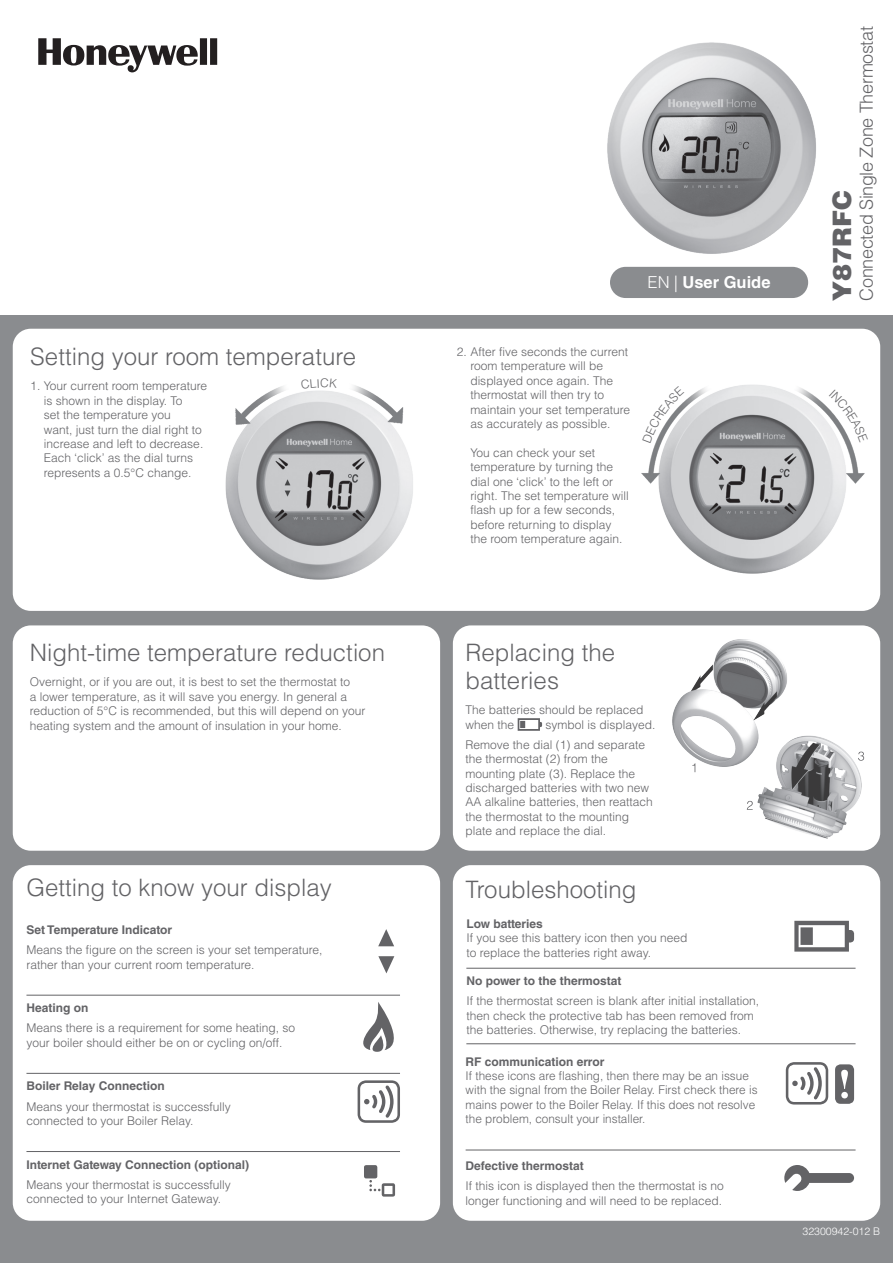
<style>
.page{position:relative;width:893px;height:1263px;background:#fff}
.page>*{position:absolute;margin:0;border:0;box-sizing:border-box;transform-origin:0 0}
.t1{font:900 25.5px "Helvetica LT Std";color:#636366}
.t2{font:300 24px/27.9px "Helvetica LT Std";color:#636366}
.t3{font:300 18px "Helvetica LT Std";letter-spacing:-.02em;color:#636366}
.t4{font:700 16.5px "Helvetica LT Std";color:#fff}
.BODY{font:300 12px/14.4px "Helvetica LT Std";color:#636366}
.BODY_BOLD{font:700 12px "Helvetica LT Std";color:#636366}
.t5{font:300 10.5px "Helvetica LT Std";color:#fff}
.s1{font-weight:300}
</style>
<div class="page">
<div style="left:0;top:316px;width:893px;height:947px;background:#8a8c8f"></div>
<div style="left:13px;top:329px;width:867px;height:282px;background:#fff;border-radius:18px"></div>
<div style="left:13px;top:625px;width:427px;height:226px;background:#fff;border-radius:18px"></div>
<div style="left:13px;top:865px;width:427px;height:356px;background:#fff;border-radius:18px"></div>
<div style="left:453px;top:865px;width:427px;height:356px;background:#fff;border-radius:18px"></div>
<div style="left:453px;top:625px;width:427px;height:226px;background:#fff;border-radius:18px"></div>
<svg style="left:518px;top:718px;width:24px;height:13px"></svg>
<img style="left:672px;top:640px;width:115px;height:133px">
<img style="left:750px;top:724px;width:115px;height:114px">
<svg style="left:38px;top:38px;width:179px;height:34px"></svg>
<div style="left:610px;top:267px;width:198px;height:31px;background:#8a8c8f;border-radius:16px"></div>
<img style="left:607px;top:42px;width:209px;height:212px">
<hr style="left:466px;top:968px;width:389px;height:1px;background:#636366">
<hr style="left:466px;top:1043px;width:389px;height:1px;background:#636366">
<hr style="left:466px;top:1150px;width:389px;height:1px;background:#636366">
<svg style="left:784px;top:1165px;width:70px;height:26px"></svg>
<svg style="left:794px;top:921px;width:60px;height:30px"></svg>
<svg style="left:786px;top:1062px;width:42px;height:42px"></svg>
<svg style="left:835px;top:1064px;width:19px;height:40px"></svg>
<svg style="left:378px;top:929px;width:16px;height:44px"></svg>
<svg style="left:363px;top:1002px;width:31px;height:50px"></svg>
<svg style="left:364px;top:1165px;width:31px;height:31px"></svg>
<svg style="left:358px;top:1080px;width:42px;height:43px"></svg>
<hr style="left:26px;top:995px;width:374px;height:1px;background:#636366">
<hr style="left:26px;top:1073px;width:374px;height:1px;background:#636366">
<hr style="left:26px;top:1151px;width:374px;height:1px;background:#636366">
<svg style="left:692px;top:763px;width:3px;height:9px"></svg>
<svg style="left:747px;top:801px;width:6px;height:9px"></svg>
<svg style="left:858px;top:752px;width:6px;height:9px"></svg>
<img style="left:225px;top:385px;width:188px;height:195px">
<img style="left:641px;top:385px;width:224px;height:189px">
<svg style="left:301px;top:385px;width:37px;height:5px"></svg>
<svg style="left:829px;top:389px;width:36px;height:53px"></svg>
<svg style="left:642px;top:386px;width:42px;height:57px"></svg>
<h1 class="t2" style="left:30px;top:342px;width:327px">Setting your room temperature</h1>
<p class="BODY" style="left:44px;top:379px;width:165px;text-indent:-13px">1. Your current room temperature is shown in the display. To<br>set the temperature you<br>want, just turn the dial right to increase and left to decrease.<br>Each ‘click’ as the dial turns represents a 0.5°C change.</p>
<p class="t4" style="left:648px;top:272px;width:124px"><span class="s1">EN |</span> User Guide</p>
<p class="BODY" style="left:470px;top:344px;width:161px;text-indent:-13px">2. After five seconds the current room temperature will be displayed once again. The thermostat will then try to maintain your set temperature as accurately as possible.</p>
<p class="BODY" style="left:470px;top:445px;width:160px">You can check your set temperature by turning the dial one ‘click’ to the left or right. The set temperature will flash up for a few seconds, before returning to display the room temperature again.</p>
<p class="t3" style="left:855px;top:301px;width:276px;rotate:-90deg">Connected Single Zone Thermostat</p>
<p class="t1" style="left:825px;top:301px;width:112px;rotate:-90deg">Y87RFC</p>
<h1 class="t2" style="left:30px;top:638px;width:357px">Night-time temperature reduction</h1>
<p class="BODY" style="left:30px;top:675px;width:337px">Overnight, or if you are out, it is best to set the thermostat to<br>a lower temperature, as it will save you energy. In general a reduction of 5°C is recommended, but this will depend on your heating system and the amount of insulation in your home.</p>
<h1 class="t2" style="left:466px;top:638px;width:151px">Replacing the batteries</h1>
<p class="BODY" style="left:466px;top:703px;width:179px">The batteries should be replaced when the</p>
<p class="BODY" style="left:545px;top:717px;width:112px">symbol is displayed.</p>
<p class="BODY" style="left:466px;top:737px;width:189px">Remove the dial (1) and separate the thermostat (2) from the mounting plate (3). Replace the discharged batteries with two new<br>AA alkaline batteries, then reattach the thermostat to the mounting plate and replace the dial.</p>
<h1 class="t2" style="left:26px;top:874px;width:307px">Getting to know your display</h1>
<h1 class="t2" style="left:466px;top:875px;width:172px">Troubleshooting</h1>
<p class="BODY_BOLD" style="left:466px;top:916px;width:78px">Low batteries</p>
<p class="BODY" style="left:466px;top:930px;width:223px">If you see this battery icon then you need to replace the batteries right away.</p>
<p class="BODY_BOLD" style="left:466px;top:974px;width:157px">No power to the thermostat</p>
<p class="BODY" style="left:466px;top:994px;width:294px">If the thermostat screen is blank after initial installation, then check the protective tab has been removed from the batteries. Otherwise, try replacing the batteries.</p>
<p class="BODY_BOLD" style="left:466px;top:1054px;width:140px">RF communication error</p>
<p class="BODY" style="left:466px;top:1068px;width:293px">If these icons are flashing, then there may be an issue with the signal from the Boiler Relay. First check there is mains power to the Boiler Relay. If this does not resolve the problem, consult your installer.</p>
<p class="BODY_BOLD" style="left:466px;top:1159px;width:120px">Defective thermostat</p>
<p class="BODY" style="left:466px;top:1179px;width:260px">If this icon is displayed then the thermostat is no longer functioning and will need to be replaced.</p>
<p class="BODY_BOLD" style="left:26px;top:922px;width:147px">Set Temperature Indicator</p>
<p class="BODY" style="left:26px;top:942px;width:298px">Means the figure on the screen is your set temperature, rather than your current room temperature.</p>
<p class="BODY_BOLD" style="left:26px;top:1001px;width:64px">Heating on</p>
<p class="BODY" style="left:26px;top:1021px;width:270px">Means there is a requirement for some heating, so your boiler should either be on or cycling on/off.</p>
<p class="BODY_BOLD" style="left:26px;top:1079px;width:140px">Boiler Relay Connection</p>
<p class="BODY" style="left:26px;top:1099px;width:206px">Means your thermostat is successfully connected to your Boiler Relay.</p>
<p class="BODY_BOLD" style="left:26px;top:1157px;width:224px">Internet Gateway Connection (optional)</p>
<p class="BODY" style="left:26px;top:1177px;width:206px">Means your thermostat is successfully connected to your Internet Gateway.</p>
<p class="t5" style="left:803px;top:1225px;width:79px">32300942-012 B</p>
</div>
